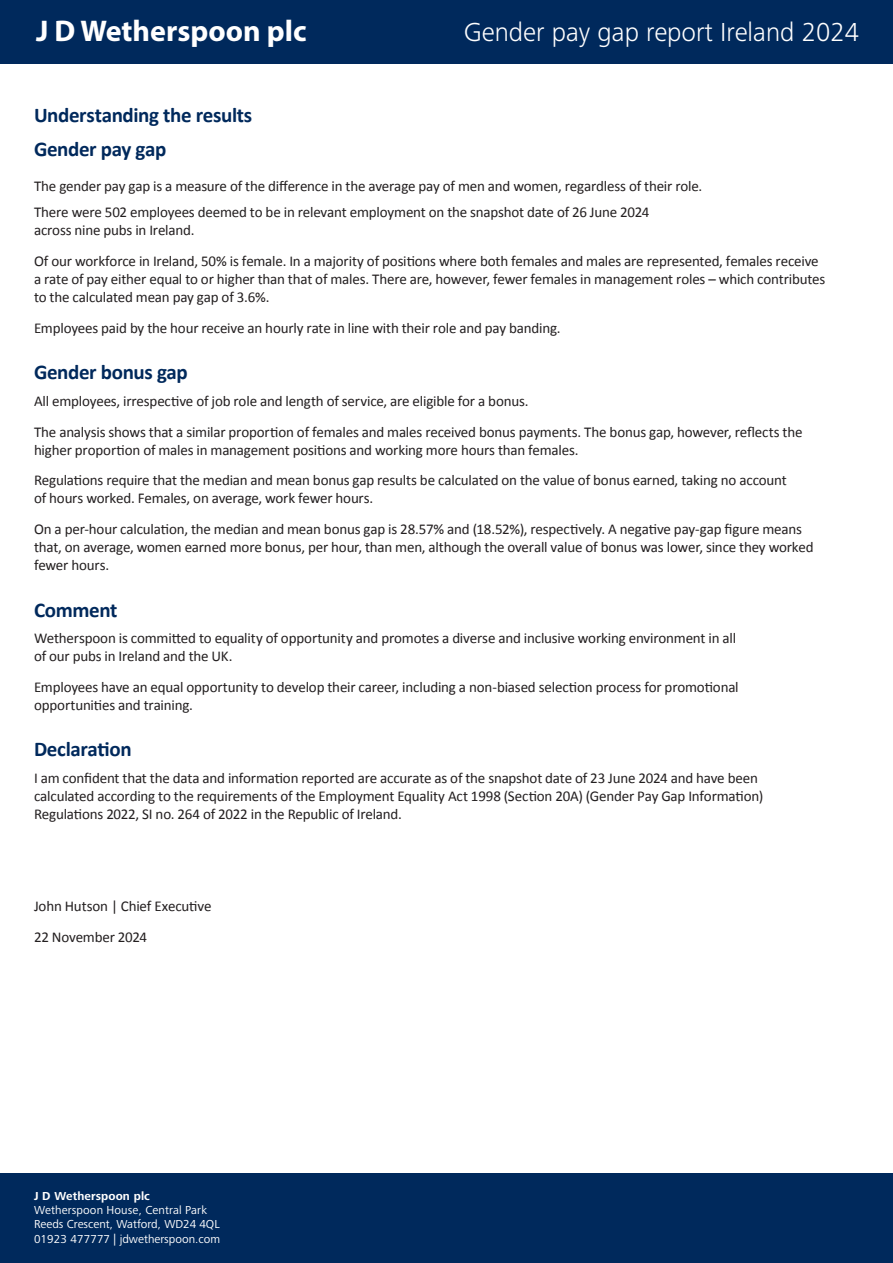
<style>
.page{position:relative;width:893px;height:1263px;background:#fff}
.page>*{position:absolute;margin:0;border:0;box-sizing:border-box;transform-origin:0 0}
.t1{font:700 30px "Myriad Pro";color:#fff}
.t2{font:300 27px "Frutiger Next Pro";color:#fff}
.t3{font:700 21px/33.8px "Calibri";letter-spacing:-.015em;color:#00295c}
.t4{font:15px/18px "Calibri";letter-spacing:-.015em;color:#231f20}
.t5{font:12px/14.4px "Frutiger Next Pro";color:#fff}
.t6{font:700 12px "Frutiger Next Pro";letter-spacing:.01em;color:#fff}
</style>
<div class="page">
<div style="left:0;top:0;width:893px;height:64px;background:#00295c"></div>
<div style="left:0;top:1174px;width:893px;height:89px;background:#00295c"></div>
<h1 class="t1" style="left:36px;top:19px;width:272px">J D Wetherspoon plc</h1>
<h2 class="t2" style="left:464px;top:21px;width:397px">Gender pay gap report Ireland 2024</h2>
<h3 class="t3" style="left:34px;top:99px;width:220px">Understanding the results<br>Gender pay gap</h3>
<p class="t4" style="left:34px;top:172px;width:670px;line-height:26.5px">The gender pay gap is a measure of the difference in the average pay of men and women, regardless of their role.<br>There were 502 employees deemed to be in relevant employment on the snapshot date of 26 June 2024</p>
<p class="t4" style="left:34px;top:214px;width:786px;line-height:30.8px">across nine pubs in Ireland.<br>Of our workforce in Ireland, 50% is female. In a majority of positions where both females and males are represented, females receive</p>
<p class="t4" style="left:34px;top:270px;width:793px">a rate of pay either equal to or higher than that of males. There are, however, fewer females in management roles – which contributes to the calculated mean pay gap of 3.6%.</p>
<p class="t4" style="left:34px;top:318px;width:528px">Employees paid by the hour receive an hourly rate in line with their role and pay banding.</p>
<h3 class="t3" style="left:34px;top:357px;width:155px">Gender bonus gap</h3>
<p class="t4" style="left:34px;top:385px;width:770px;line-height:30.8px">All employees, irrespective of job role and length of service, are eligible for a bonus.<br>The analysis shows that a similar proportion of females and males received bonus payments. The bonus gap, however, reflects the</p>
<p class="t4" style="left:34px;top:434px;width:754px;line-height:30.8px">higher proportion of males in management positions and working more hours than females.<br>Regulations require that the median and mean bonus gap results be calculated on the value of bonus earned, taking no account</p>
<p class="t4" style="left:34px;top:482px;width:769px;line-height:30.8px">of hours worked. Females, on average, work fewer hours.<br>On a per-hour calculation, the median and mean bonus gap is 28.57% and (18.52%), respectively. A negative pay-gap figure means</p>
<p class="t4" style="left:34px;top:538px;width:781px">that, on average, women earned more bonus, per hour, than men, although the overall value of bonus was lower, since they worked fewer hours.</p>
<h3 class="t3" style="left:34px;top:594px;width:85px">Comment</h3>
<p class="t4" style="left:34px;top:629px;width:704px">Wetherspoon is committed to equality of opportunity and promotes a diverse and inclusive working environment in all of our pubs in Ireland and the UK.</p>
<p class="t4" style="left:34px;top:677px;width:706px">Employees have an equal opportunity to develop their career, including a non-biased selection process for promotional opportunities and training.</p>
<h3 class="t3" style="left:34px;top:732px;width:99px">Declaration</h3>
<p class="t4" style="left:34px;top:768px;width:731px">I am confident that the data and information reported are accurate as of the snapshot date of 23 June 2024 and have been calculated according to the requirements of the Employment Equality Act 1998 (Section 20A) (Gender Pay Gap Information)<br>Regulations 2022, SI no. 264 of 2022 in the Republic of Ireland.</p>
<p class="t4" style="left:34px;top:890px;width:179px;line-height:30.8px">John Hutson | Chief Executive<br>22 November 2024</p>
<p class="t6" style="left:34px;top:1191px;width:118px">J D Wetherspoon plc</p>
<p class="t5" style="left:34px;top:1203px;width:188px">Wetherspoon House, Central Park<br>Reeds Crescent, Watford, WD24 4QL<br>01923 477777 | jdwetherspoon.com</p>
</div>
